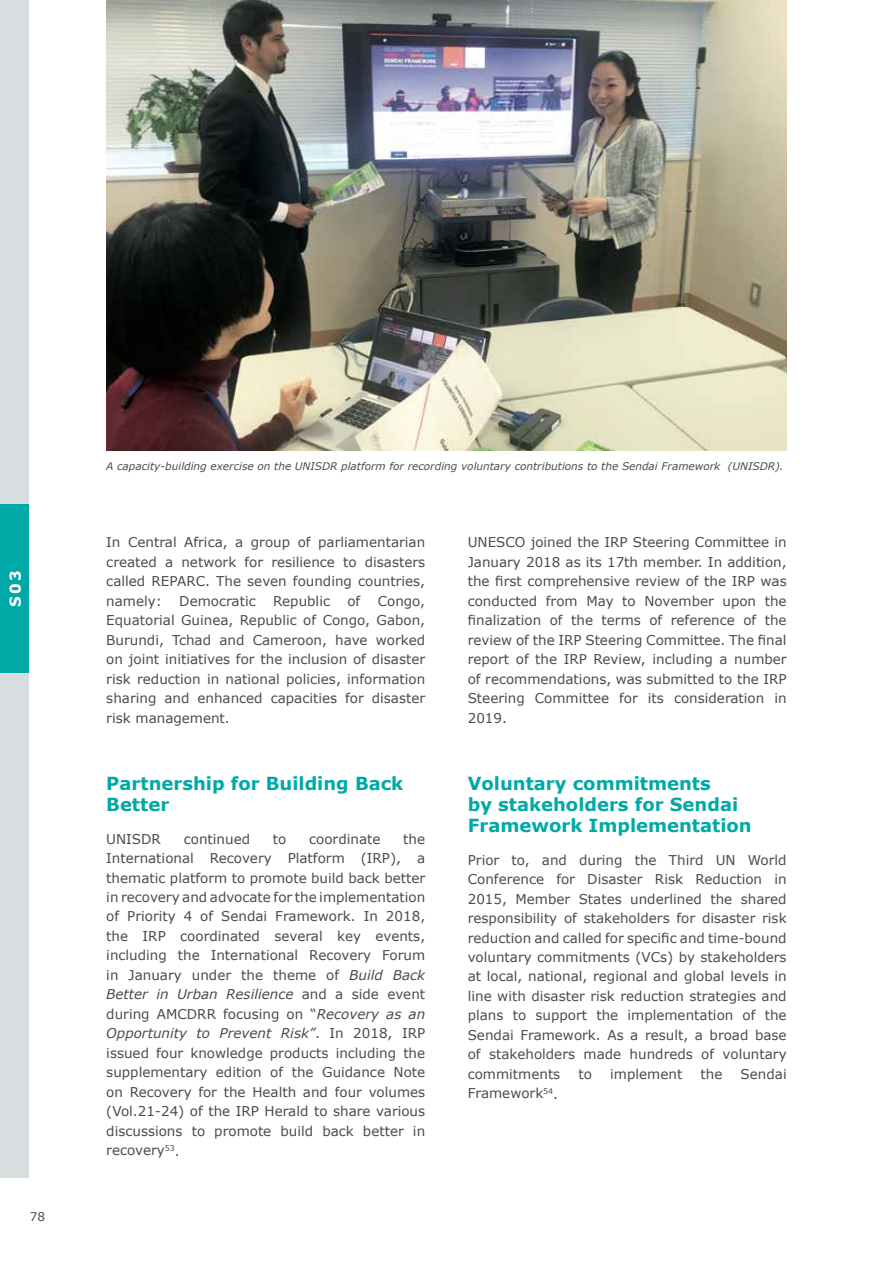
<style>
.page{position:relative;width:893px;height:1263px;background:#fff}
.page>*{position:absolute;margin:0;border:0;box-sizing:border-box;transform-origin:0 0}
.t1{font:700 18px/21px "Verdana";color:#00a9a6}
.t2{font:700 15px "Verdana";color:#fff}
.t3{font:13.5px/19.5px "Verdana";color:#4a4c4b;text-align:justify}
.t4{font:12px "Verdana";color:#4a4c4b}
.t5{font:italic 10.5px "Verdana";color:#4a4c4b}
.s1{font-style:italic}
</style>
<div class="page">
<div style="left:0;top:337px;width:28px;height:168px;background:#d8dee0"></div>
<div style="left:0;top:0;width:28px;height:366px;background:#d8dee0"></div>
<div style="left:0;top:505px;width:28px;height:168px;background:#00a9a6"></div>
<div style="left:0;top:673px;width:28px;height:168px;background:#d8dee0"></div>
<div style="left:0;top:841px;width:28px;height:169px;background:#d8dee0"></div>
<div style="left:0;top:1010px;width:28px;height:168px;background:#d8dee0"></div>
<img style="left:106px;top:0;width:681px;height:451px">
<p class="t2" style="left:5px;top:607px;width:38px;rotate:-90deg">S03</p>
<p class="t4" style="left:30px;top:1208px;width:17px">78</p>
<p class="t5" style="left:106px;top:459px;width:679px">A capacity-building exercise on the UNISDR platform for recording voluntary contributions to the Sendai Framework (UNISDR).</p>
<p class="t3" style="left:106px;top:532px;width:320px">In Central Africa, a group of parliamentarian created a network for resilience to disasters called REPARC. The seven founding countries, namely:</p>
<p class="t3" style="left:179px;top:591px;width:78px">Democratic</p>
<p class="t3" style="left:273px;top:591px;width:58px">Republic</p>
<p class="t3" style="left:347px;top:591px;width:14px">of</p>
<p class="t3" style="left:106px;top:591px;width:320px;text-indent:271px">Congo, Equatorial Guinea, Republic of Congo, Gabon, Burundi, Tchad and Cameroon, have worked on joint initiatives for the inclusion of disaster risk reduction in national policies, information sharing and enhanced capacities for disaster risk management.</p>
<h1 class="t1" style="left:106px;top:773px;width:299px">Partnership for Building Back<br>Better</h1>
<p class="t3" style="left:106px;top:829px;width:56px">UNISDR</p>
<p class="t3" style="left:184px;top:829px;width:68px">continued</p>
<p class="t3" style="left:273px;top:829px;width:15px">to</p>
<p class="t3" style="left:309px;top:829px;width:73px">coordinate</p>
<p class="t3" style="left:106px;top:829px;width:320px;text-indent:297px">the International Recovery Platform (IRP), a thematic platform to promote build back better in recovery and advocate for the implementation of Priority 4 of Sendai Framework. In 2018, the IRP coordinated several key events, including the International Recovery Forum in January under the theme of <span class="s1">Build Back Better in Urban Resilience</span> and a side event during AMCDRR focusing on “<span class="s1">Recovery as an Opportunity to Prevent Risk”</span>. In 2018, IRP issued four knowledge products including the supplementary edition of the Guidance Note on Recovery for the Health and four volumes (Vol.21-24) of the IRP Herald to share various discussions to promote build back better in recovery<sup>53</sup>.</p>
<p class="t3" style="left:468px;top:532px;width:320px">UNESCO joined the IRP Steering Committee in January 2018 as its 17th member. In addition, the first comprehensive review of the IRP was conducted from May to November upon the finalization of the terms of reference of the review of the IRP Steering Committee. The final report of the IRP Review, including a number of recommendations, was submitted to the IRP Steering Committee for its consideration in 2019.</p>
<h1 class="t1" style="left:468px;top:773px;width:285px">Voluntary commitments<br>by stakeholders for Sendai<br>Framework Implementation</h1>
<p class="t3" style="left:468px;top:850px;width:320px">Prior to, and during the Third UN World Conference for Disaster Risk Reduction in 2015, Member States underlined the shared responsibility of stakeholders for disaster risk reduction and called for specific and time-bound voluntary commitments (VCs) by stakeholders at local, national, regional and global levels in line with disaster risk reduction strategies and plans to support the implementation of the Sendai Framework. As a result, a broad base of stakeholders made hundreds of voluntary commitments</p>
<p class="t3" style="left:579px;top:1064px;width:15px">to</p>
<p class="t3" style="left:610px;top:1064px;width:74px">implement</p>
<p class="t3" style="left:700px;top:1064px;width:23px">the</p>
<p class="t3" style="left:741px;top:1064px;width:48px">Sendai</p>
<p class="t3" style="left:468px;top:1084px;width:92px">Framework<sup>54</sup>.</p>
</div>
